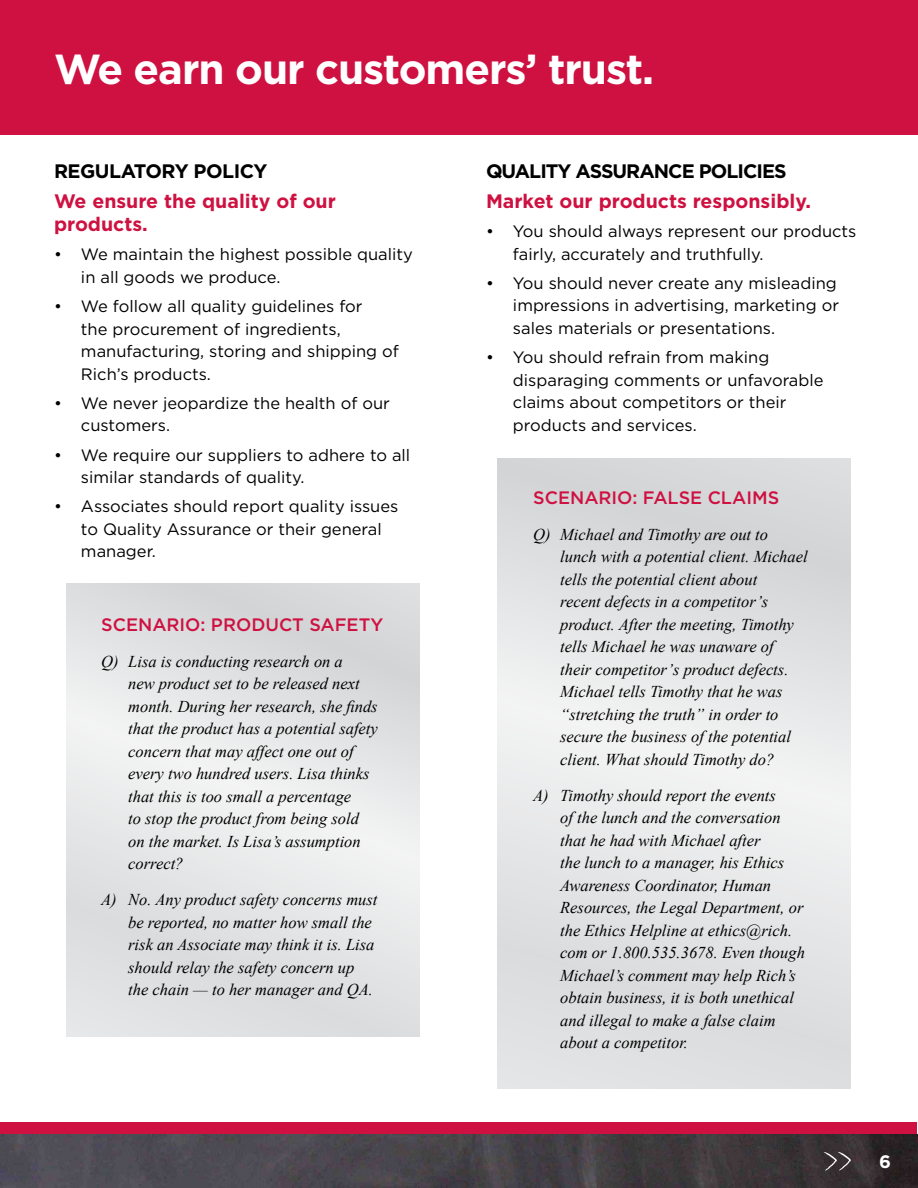
<style>
.page{position:relative;width:918px;height:1188px;background:#fff}
.page>*{position:absolute;margin:0;border:0;box-sizing:border-box;transform-origin:0 0}
.t1{font:700 42px "Gotham";letter-spacing:-.025em;color:#fff}
.t2{font:700 19.5px/23.4px "Gotham";color:#ce1141}
.t3{font:700 19.5px "Gotham";letter-spacing:-.035em;color:#000}
.t4{font:500 18px "Gotham";color:#ce1141}
.t5{font:700 18px "Gotham";color:#fff}
.t6{font:italic 16.5px/22.5px "Times New Roman";color:#000}
.t7{font:16.5px/22.5px "Gotham";color:#000}
</style>
<div class="page">
<div style="left:1px;top:1122px;width:916px;height:66px;background:#ce1141"></div>
<img style="left:0;top:1134px;width:918px;height:54px">
<svg style="left:823px;top:1152px;width:28px;height:19px"></svg>
<svg style="left:498px;top:458px;width:353px;height:631px;background:#e2e3e4"></svg>
<svg style="left:67px;top:584px;width:352px;height:452px;background:#e3e4e5"></svg>
<div style="left:0;top:0;width:918px;height:134px;background:#ce1141"></div>
<h1 class="t1" style="left:54px;top:44px;width:602px">We earn our customers’ trust.</h1>
<p class="t3" style="left:54px;top:159px;width:215px">Regulatory Po licy</p>
<p class="t2" style="left:54px;top:189px;width:283px">We ensure the quality of our products.</p>
<p class="t7" style="left:81px;top:243px;width:333px;text-indent:-27px">• We maintain the highest possible quality in all goods we produce.</p>
<p class="t7" style="left:81px;top:295px;width:319px;text-indent:-27px">• We follow all quality guidelines for<br>the procurement of ingredients, manufacturing, storing and shipping of<br>Rich’s products.</p>
<p class="t7" style="left:81px;top:392px;width:310px;text-indent:-27px">• We never jeopardize the health of our customers.</p>
<p class="t7" style="left:81px;top:444px;width:331px;text-indent:-27px">• We require our suppliers to adhere to all similar standards of quality.</p>
<p class="t7" style="left:81px;top:495px;width:319px;text-indent:-27px">• Associates should report quality issues to Quality Assurance or their general manager.</p>
<p class="t4" style="left:101px;top:613px;width:284px">SCENARIO: PRODUCT SAFETY</p>
<p class="t6" style="left:128px;top:650px;width:251px;text-indent:-27px">Q) Lisa is conducting research on a<br>new product set to be released next month. During her research, she finds that the product has a potential safety concern that may affect one out of every two hundred users. Lisa thinks that this is too small a percentage<br>to stop the product from being sold on the market. Is Lisa’s assumption correct?</p>
<p class="t6" style="left:128px;top:888px;width:251px;text-indent:-27px">A) No. Any product safety concerns must be reported, no matter how small the risk an Associate may think it is. Lisa should relay the safety concern up the chain — to her manager and QA.</p>
<p class="t3" style="left:486px;top:159px;width:299px">Quality Assurance Policies</p>
<p class="t2" style="left:486px;top:189px;width:327px">Market our products responsibly.</p>
<p class="t7" style="left:513px;top:220px;width:345px;text-indent:-27px">• You should always represent our products fairly, accurately and truthfully.</p>
<p class="t7" style="left:513px;top:272px;width:328px;text-indent:-27px">• You should never create any misleading impressions in advertising, marketing or sales materials or presentations.</p>
<p class="t7" style="left:513px;top:346px;width:312px;text-indent:-27px">• You should refrain from making disparaging comments or unfavorable claims about competitors or their products and services.</p>
<p class="t4" style="left:533px;top:487px;width:247px">SCENARIO: FALSE CLAIMS</p>
<p class="t6" style="left:560px;top:523px;width:249px;text-indent:-27px">Q) Michael and Timothy are out to lunch with a potential client. Michael tells the potential client about<br>recent defects in a competitor’s product. After the meeting, Timothy tells Michael he was unaware of their competitor’s product defects.<br>Michael tells Timothy that he was “stretching the truth” in order to secure the business of the potential client. What should Timothy do?</p>
<p class="t6" style="left:560px;top:784px;width:246px;text-indent:-27px">A) Timothy should report the events<br>of the lunch and the conversation that he had with Michael after<br>the lunch to a manager, his Ethics<br>Awareness Coordinator, Human<br>Resources, the Legal Department, or the Ethics Helpline at ethics@rich. com or 1.800.535.3678. Even though<br>Michael’s comment may help Rich’s obtain business, it is both unethical and illegal to make a false claim about a competitor.</p>
<p class="t5" style="left:879px;top:1151px;width:13px">6</p>
</div>
